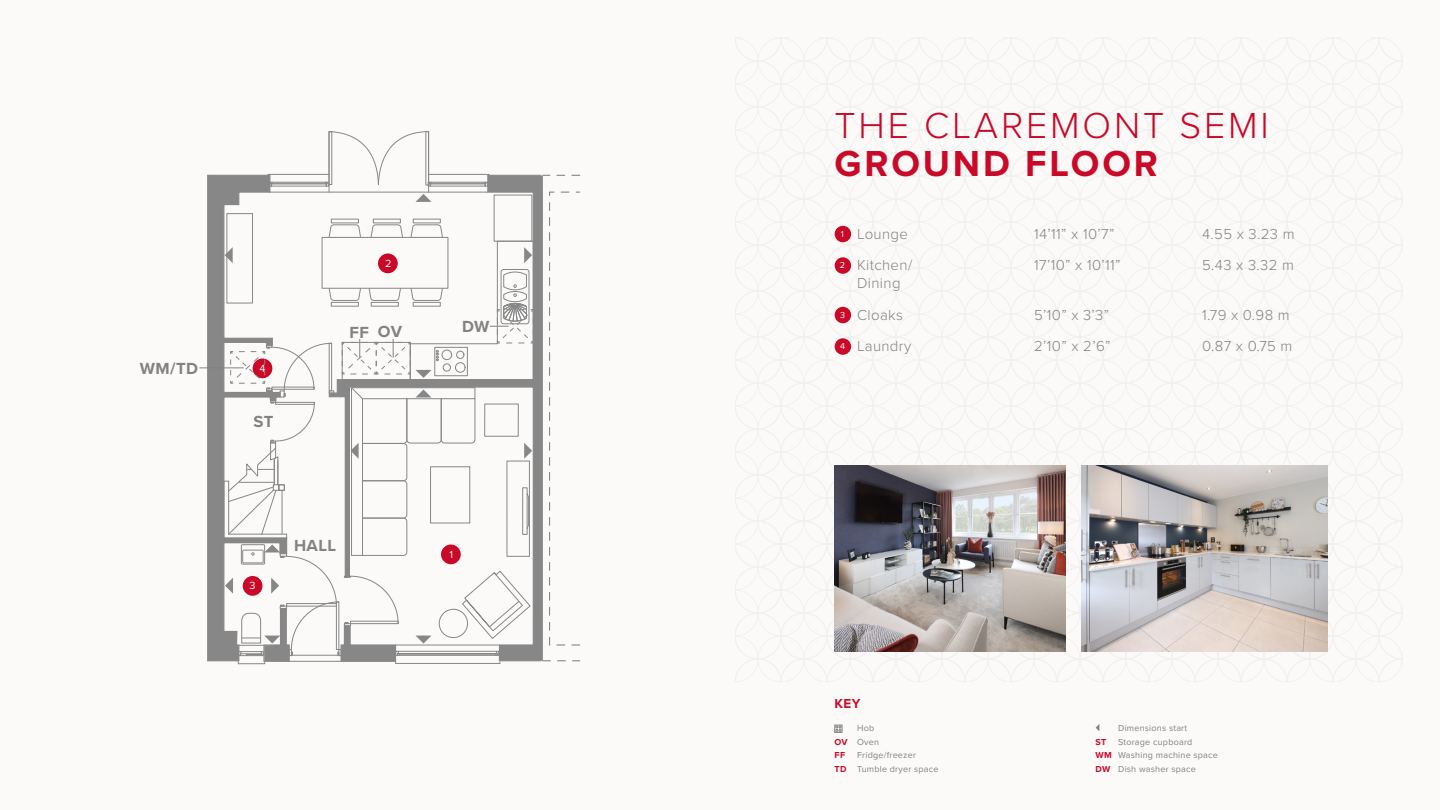
<style>
.page{position:relative;width:1440px;height:810px;background:#fbfaf9}
.page>*{position:absolute;margin:0;border:0;box-sizing:border-box;transform-origin:0 0}
.t1{font:300 37.5px "Proxima Nova";letter-spacing:.075em;color:#ca0928}
.t2{font:700 37.5px "Proxima Nova";letter-spacing:.075em;color:#ca0928}
.t3{font:700 16.65px "Proxima Nova";letter-spacing:.025em;color:#828282}
.t4{font:300 15px/31.5px "Proxima Nova";letter-spacing:.025em;color:#828282;text-align:right}
.t5{font:700 13.5px "Proxima Nova";color:#ca0928}
.t6{font:10.8px "Proxima Nova";color:#fbfaf9}
.t7{font:9px/13.5px "Proxima Nova";letter-spacing:.025em;color:#828282}
.t8{font:700 9px "Proxima Nova";color:#ca0928}
.s1{font-weight:400;font-size:9px;color:#fbfaf9}
.s2{font-weight:700;color:#ca0928}
.s3{color:#808080}
</style>
<div class="page">
<div style="left:835px;top:226px;width:16px;height:16px;background:#ca0928;border-radius:50%"></div>
<div style="left:835px;top:257px;width:16px;height:17px;background:#ca0928;border-radius:50%"></div>
<div style="left:835px;top:307px;width:16px;height:16px;background:#ca0928;border-radius:50%"></div>
<div style="left:835px;top:338px;width:16px;height:17px;background:#ca0928;border-radius:50%"></div>
<img style="left:834px;top:466px;width:231px;height:185px">
<img style="left:1082px;top:466px;width:245px;height:185px">
<div style="left:835px;top:725px;width:7px;height:7px;border:1px solid #828282"></div>
<svg style="left:836px;top:726px;width:5px;height:6px"></svg>
<svg style="left:1096px;top:724px;width:3px;height:7px"></svg>
<svg style="left:543px;top:660px;width:37px;height:1px"></svg>
<div style="left:534px;top:174px;width:8px;height:488px;background:#878787"></div>
<svg style="left:543px;top:175px;width:37px;height:1px"></svg>
<div style="left:549px;top:192px;width:32px;height:454px;border:1px dashed #878787"></div>
<hr style="left:542px;top:175px;width:1px;height:486px;background:#878787">
<hr style="left:199px;top:368px;width:45px;height:1px;background:#828282">
<svg style="left:207px;top:131px;width:327px;height:533px"></svg>
<p class="t3" style="left:140px;top:356px;width:60px">WM/TD</p>
<p class="t6" style="left:259px;top:360px;width:8px">4</p>
<p class="t3" style="left:253px;top:409px;width:21px">ST</p>
<p class="t6" style="left:385px;top:255px;width:8px">2</p>
<p class="t3" style="left:350px;top:320px;width:54px">FF OV</p>
<p class="t6" style="left:249px;top:578px;width:8px">3</p>
<p class="t3" style="left:294px;top:533px;width:44px">HALL</p>
<p class="t3" style="left:462px;top:314px;width:29px">DW</p>
<p class="t6" style="left:449px;top:546px;width:5px">1</p>
<h1 class="t1" style="left:835px;top:98px;width:436px">THE CLAREMONT SEMI</h1>
<h1 class="t2" style="left:835px;top:135px;width:325px">GROUND FLOOR</h1>
<p class="t4" style="left:841px;top:217px;width:69px"><span class="s1">1</span> Lounge</p>
<p class="t4" style="left:1034px;top:217px;width:82px">14’11” x 10’7”</p>
<p class="t4" style="left:1202px;top:217px;width:94px">4.55 x 3.23 m</p>
<p class="t4" style="left:840px;top:248px;width:74px"><span class="s1">2</span> Kitchen/</p>
<p class="t4" style="left:1034px;top:248px;width:88px">17’10” x 10’11”</p>
<p class="t4" style="left:1202px;top:248px;width:93px">5.43 x 3.32 m</p>
<p class="t4" style="left:840px;top:266px;width:65px">Dining<br><span class="s1">3</span> Cloaks</p>
<p class="t4" style="left:1034px;top:298px;width:76px">5’10” x 3’3”</p>
<p class="t4" style="left:1202px;top:298px;width:89px">1.79 x 0.98 m</p>
<p class="t4" style="left:840px;top:329px;width:73px"><span class="s1">4</span> Laundry</p>
<p class="t4" style="left:1034px;top:329px;width:78px">2’10” x 2’6”</p>
<p class="t4" style="left:1202px;top:329px;width:92px">0.87 x 0.75 m</p>
<p class="t5" style="left:835px;top:694px;width:27px">KEY</p>
<p class="t7" style="left:835px;top:721px;width:46px;text-indent:22px">Hob<br><span class="s2">OV</span> Oven<br><span class="s2">FF</span></p>
<p class="t7" style="left:835px;top:748px;width:106px;text-align:center">Fridge/freezer<br><span class="s2">TD</span> Tumble dryer space</p>
<p class="t7" style="left:1118px;top:721px;width:71px">Dimensions start</p>
<p class="t7" style="left:1096px;top:735px;width:124px;text-indent:22px"><span class="s3">Storage</span> cupboard<br><span class="s2">WM</span> Washing machine space<br><span class="s2">DW</span> Dish washer space</p>
<p class="t8" style="left:1096px;top:735px;width:12px">ST</p>
</div>
